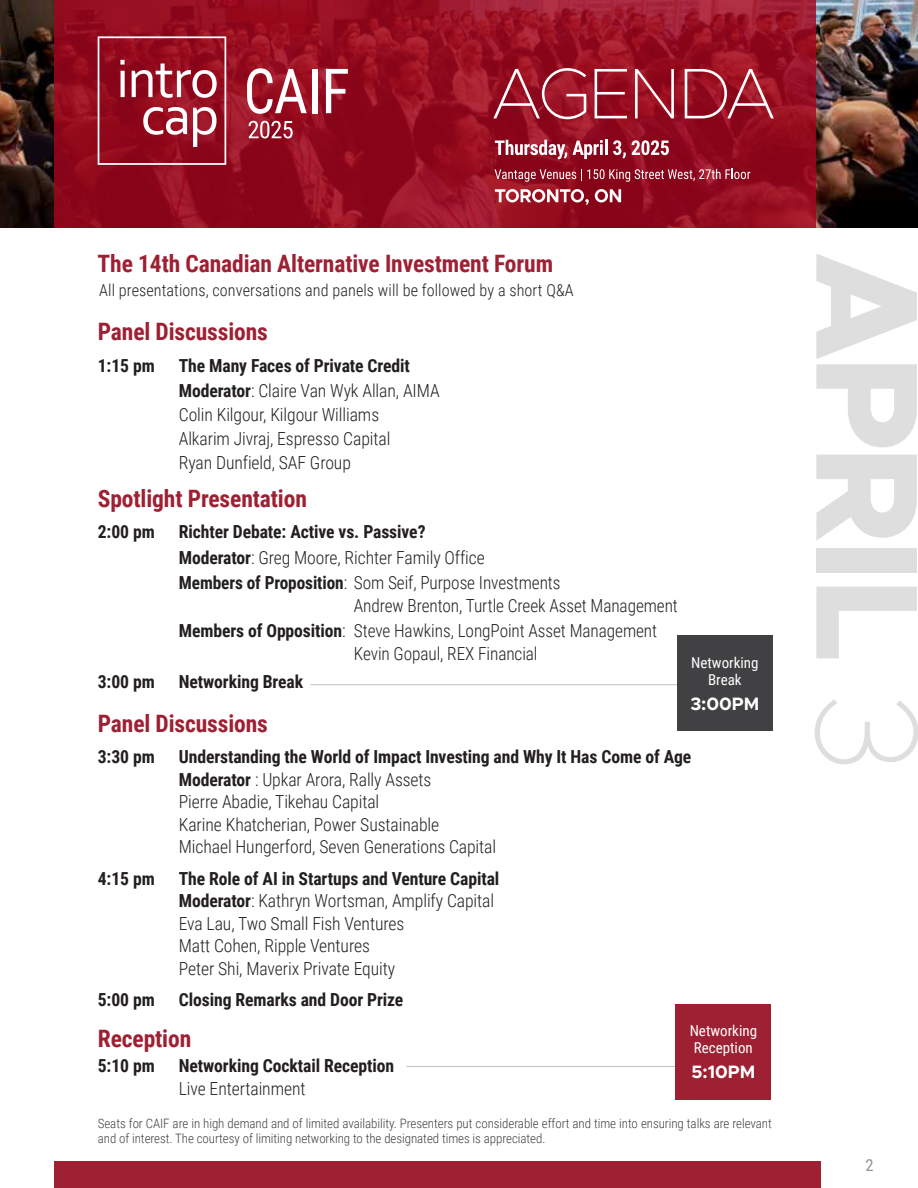
<style>
.page{position:relative;width:918px;height:1188px;background:#fff}
.page>*{position:absolute;margin:0;border:0;box-sizing:border-box;transform-origin:0 0}
.t1{font:700 24px "Roboto Condensed";letter-spacing:-.005em;color:#9e2033}
.t2{font:300 18px/22.5px "Roboto Condensed";letter-spacing:-.005em;color:#231f20}
.t3{font:700 18px/25.5px "Roboto Condensed";letter-spacing:-.005em;color:#231f20}
.t4{font:300 18px/25.5px "Roboto Condensed";letter-spacing:-.005em;color:#231f20;scale:.96 1}
.t5{font:700 18px "Metropolis";color:#fff}
.t6{font:300 16.5px "Roboto Condensed";letter-spacing:.005em;color:#231f20}
.t7{font:16.5px "Roboto Condensed";color:#939294}
.t8{font:15px/16.5px "Roboto Condensed";color:#fff;text-align:center}
.t9{font:300 12.9px/15px "Roboto Condensed";letter-spacing:-.005em;color:#414042}
.s1{font-weight:700}
.s2{font-weight:300}
</style>
<div class="page">
<svg style="left:816px;top:254px;width:101px;height:193px"></svg>
<svg style="left:816px;top:455px;width:101px;height:85px"></svg>
<div style="left:816px;top:549px;width:101px;height:24px;background:#dededf"></div>
<svg style="left:816px;top:587px;width:101px;height:71px"></svg>
<svg style="left:815px;top:700px;width:103px;height:64px"></svg>
<img style="left:0;top:0;width:918px;height:227px">
<svg style="left:54px;top:0;width:761px;height:227px;background:#940e21"></svg>
<div style="left:54px;top:1161px;width:767px;height:27px;background:#9d2033"></div>
<div style="left:677px;top:635px;width:95px;height:96px;background:#414042"></div>
<hr style="left:310px;top:684px;width:381px;height:1px;background:#414042">
<svg style="left:493px;top:68px;width:93px;height:51px;background:#a83545"></svg>
<svg style="left:595px;top:69px;width:32px;height:49px"></svg>
<svg style="left:635px;top:69px;width:39px;height:49px;background:#ac3e4d"></svg>
<svg style="left:685px;top:69px;width:89px;height:49px;background:#a93746"></svg>
<svg style="left:495px;top:189px;width:94px;height:16px"></svg>
<svg style="left:595px;top:189px;width:26px;height:13px"></svg>
<svg style="left:495px;top:169px;width:255px;height:13px;background:#a53e4e"></svg>
<svg style="left:495px;top:140px;width:112px;height:19px"></svg>
<svg style="left:613px;top:140px;width:13px;height:19px"></svg>
<svg style="left:632px;top:140px;width:37px;height:15px"></svg>
<svg style="left:247px;top:68px;width:60px;height:46px"></svg>
<div style="left:312px;top:69px;width:5px;height:44px;background:#fff"></div>
<svg style="left:326px;top:69px;width:22px;height:44px"></svg>
<svg style="left:98px;top:36px;width:128px;height:129px;background:#a53444"></svg>
<svg style="left:249px;top:121px;width:44px;height:18px"></svg>
<hr style="left:406px;top:1066px;width:285px;height:1px;background:#414042">
<div style="left:675px;top:1004px;width:96px;height:95px;background:#9e2033"></div>
<h1 class="t1" style="left:98px;top:247px;width:457px">The 14th Canadian Alternative Investment Forum</h1>
<p class="t6" style="left:99px;top:278px;width:476px">All presentations, conversations and panels will be followed by a short Q&amp;A</p>
<h1 class="t1" style="left:98px;top:315px;width:172px">Panel Discussions</h1>
<p class="t3" style="left:98px;top:352px;width:58px">1:15 pm</p>
<p class="t2" style="left:179px;top:352px;width:262px;line-height:24.3px"><span class="s1">The Many Faces of Private Credit<br>Moderator</span>: Claire Van Wyk Allan, AIMA<br>Colin Kilgour, Kilgour Williams<br>Alkarim Jivraj, Espresso Capital<br>Ryan Dunfield, SAF Group</p>
<h1 class="t1" style="left:98px;top:481px;width:211px">Spotlight Presentation</h1>
<p class="t3" style="left:98px;top:518px;width:58px">2:00 pm</p>
<p class="t3" style="left:179px;top:518px;width:383px">Richter Debate: Active vs. Passive?<br>Moderator<span class="s2">: Greg Moore, Richter Family Office<br></span>Members of Proposition<span class="s2">: Som Seif, Purpose Investments</span></p>
<p class="t4" style="left:179px;top:592px;width:521px;text-indent:175px">Andrew Brenton, Turtle Creek Asset Management<br><span class="s1">Members of Opposition</span>: Steve Hawkins, LongPoint Asset Management</p>
<p class="t4" style="left:354px;top:640px;width:193px">Kevin Gopaul, REX Financial</p>
<p class="t3" style="left:98px;top:668px;width:58px">3:00 pm</p>
<p class="t3" style="left:179px;top:668px;width:126px">Networking Break</p>
<h1 class="t1" style="left:98px;top:706px;width:172px">Panel Discussions</h1>
<p class="t3" style="left:98px;top:743px;width:58px">3:30 pm</p>
<p class="t2" style="left:179px;top:745px;width:514px"><span class="s1">Understanding the World of Impact Investing and Why It Has Come of Age Moderator</span> : Upkar Arora, Rally Assets<br>Pierre Abadie, Tikehau Capital<br>Karine Khatcherian, Power Sustainable<br>Michael Hungerford, Seven Generations Capital</p>
<p class="t3" style="left:98px;top:865px;width:58px">4:15 pm</p>
<p class="t2" style="left:179px;top:866px;width:322px"><span class="s1">The Role of AI in Startups and Venture Capital Moderator</span>: Kathryn Wortsman, Amplify Capital Eva Lau, Two Small Fish Ventures<br>Matt Cohen, Ripple Ventures<br>Peter Shi, Maverix Private Equity</p>
<p class="t3" style="left:98px;top:986px;width:58px">5:00 pm</p>
<p class="t3" style="left:179px;top:986px;width:226px">Closing Remarks and Door Prize</p>
<h1 class="t1" style="left:98px;top:1021px;width:95px">Reception</h1>
<p class="t3" style="left:98px;top:1052px;width:58px">5:10 pm</p>
<p class="t3" style="left:179px;top:1052px;width:217px">Networking Cocktail Reception</p>
<p class="t2" style="left:179px;top:1076px;width:128px">Live Entertainment</p>
<p class="t8" style="left:691px;top:654px;width:69px">Networking<br>Break</p>
<p class="t5" style="left:690px;top:692px;width:71px">3:00PM</p>
<p class="t8" style="left:690px;top:1022px;width:69px;text-align:left">Networking<br>Reception</p>
<p class="t5" style="left:691px;top:1061px;width:66px">5:10PM</p>
<p class="t9" style="left:98px;top:1115px;width:675px">Seats for CAIF are in high demand and of limited availability. Presenters put considerable effort and time into ensuring talks are relevant and of interest. The courtesy of limiting networking to the designated times is appreciated.</p>
<p class="t7" style="left:865px;top:1154px;width:10px">2</p>
</div>
